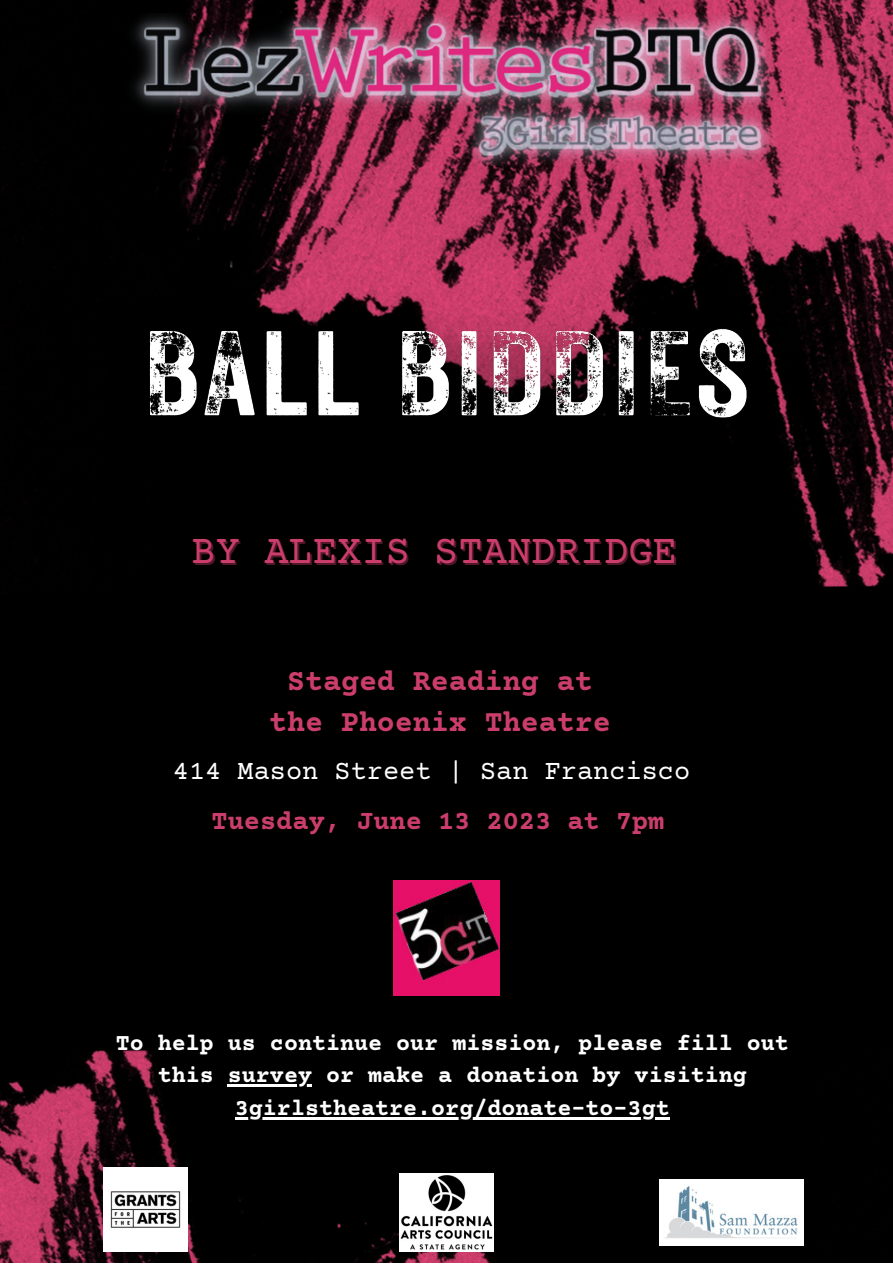
<style>
.page{position:relative;width:893px;height:1264px;background:#fff}
.page>*{position:absolute;margin:0;border:0;box-sizing:border-box;transform-origin:0 0}
.t1{font:40.5px "Courier Prime";color:#cb3e6b}
.t2{font:700 30px "Courier Prime";color:#cb3e6b}
.t3{font:27px "Courier Prime";color:#fff}
.t4{font:700 27px "Courier Prime";color:#cb3e6b}
.t5{font:700 23.4px/32.5px "Courier Prime";color:#fff;text-align:center}
</style>
<div class="page">
<img style="left:0;top:0;width:892px;height:1262px">
<img style="left:123px;top:13px;width:658px;height:153px">
<img style="left:103px;top:1167px;width:85px;height:84px">
<img style="left:400px;top:1173px;width:93px;height:78px">
<img style="left:659px;top:1179px;width:144px;height:65px">
<img style="left:393px;top:880px;width:107px;height:115px">
<img style="left:89px;top:247px;width:713px;height:260px">
<hr style="left:228px;top:1084px;width:84px;height:2px;background:#fff">
<hr style="left:235px;top:1116px;width:420px;height:3px;background:#fff">
<hr style="left:655px;top:1116px;width:14px;height:3px;background:#fff">
<p class="t1" style="left:191px;top:531px;width:487px">BY ALEXIS STANDRIDGE</p>
<p class="t2" style="left:287px;top:666px;width:307px">Staged Reading at</p>
<p class="t2" style="left:269px;top:707px;width:343px">the Phoenix Theatre</p>
<p class="t3" style="left:173px;top:758px;width:519px">414 Mason Street | San Francisco</p>
<p class="t4" style="left:212px;top:808px;width:454px">Tuesday, June 13 2023 at 7pm</p>
<p class="t5" style="left:116px;top:1028px;width:674px">To help us continue our mission, please fill out this survey or make a donation by visiting<br>3girlstheatre.org/donate-to-3gt</p>
</div>
